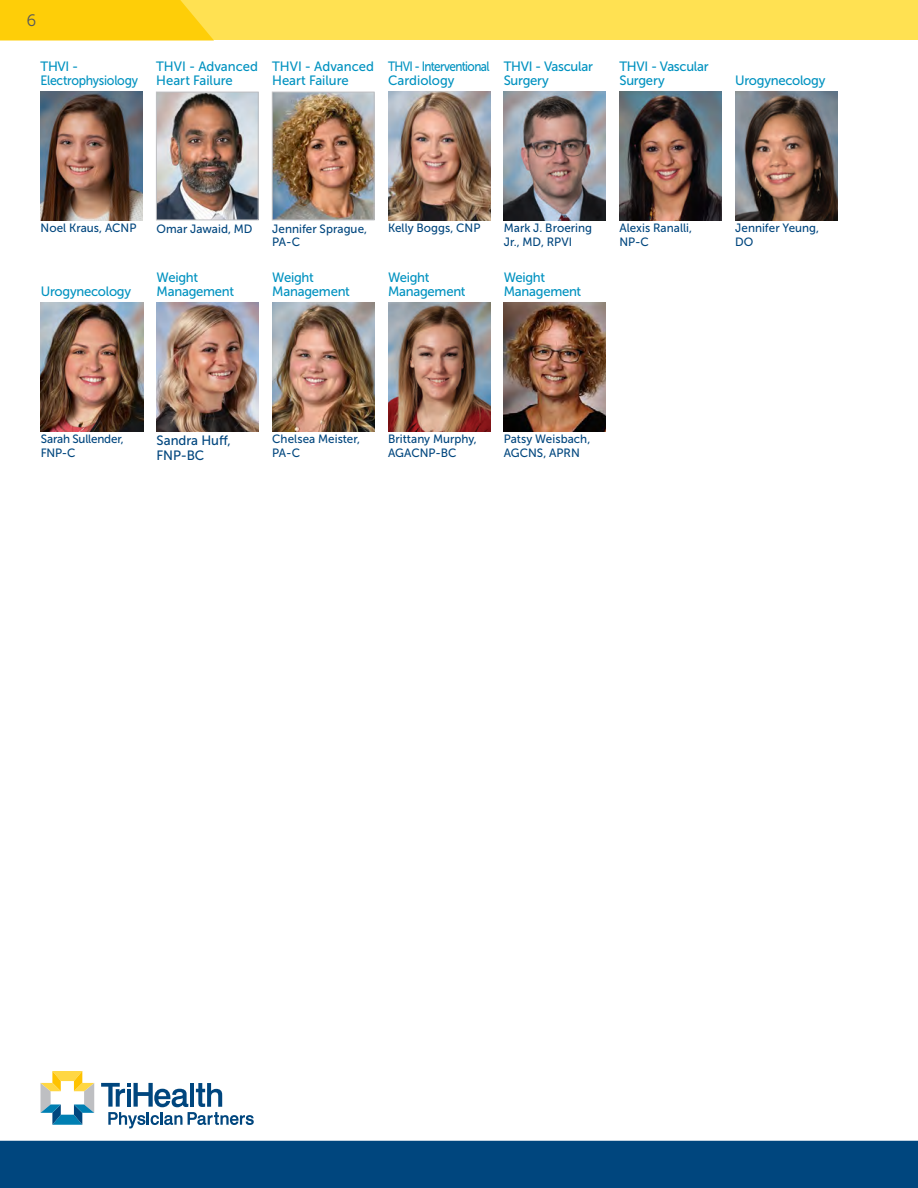
<style>
.page{position:relative;width:918px;height:1188px;background:#fff}
.page>*{position:absolute;margin:0;border:0;box-sizing:border-box;transform-origin:0 0}
.SPEC_PRIM_CARE_HEAD{font:16.5px "Museo Sans 300";color:#57585a}
.DOC-specialties{font:13.5px/14.2px "Museo Sans 500";letter-spacing:-.02em;color:#0092c0}
.DOC-specialties-2{font:13.5px/14.2px "Museo Sans 500";color:#0092c0}
.DOC-specialties-3{font:13.5px/14.2px "Museo Sans 500";letter-spacing:-.05em;color:#0092c0;scale:.87 1}
.CUTLINE-Name{font:13.5px/15px "Museo Sans 500";color:#00467e}
.CUTLINE-Name-2{font:12px/13.5px "Museo Sans 500";color:#00467e}
</style>
<div class="page">
<svg style="left:101px;top:1083px;width:153px;height:45px"></svg>
<svg style="left:40px;top:1071px;width:54px;height:54px"></svg>
<img style="left:41px;top:303px;width:102px;height:128px">
<img style="left:388px;top:303px;width:102px;height:128px">
<img style="left:504px;top:303px;width:102px;height:128px">
<img style="left:272px;top:303px;width:103px;height:128px">
<img style="left:735px;top:92px;width:102px;height:128px">
<img style="left:274px;top:94px;width:98px;height:124px">
<div style="left:272px;top:92px;width:102px;height:128px;border:1px solid #bebfc2"></div>
<img style="left:158px;top:94px;width:98px;height:124px">
<div style="left:156px;top:92px;width:102px;height:128px;border:1px solid #bebfc2"></div>
<div style="left:0;top:1141px;width:918px;height:47px;background:#00467e"></div>
<div style="left:0;top:0;width:918px;height:40px;background:#ffe152"></div>
<svg style="left:0;top:0;width:214px;height:40px;background:#fecf0d"></svg>
<img style="left:388px;top:92px;width:102px;height:128px">
<img style="left:504px;top:92px;width:102px;height:128px">
<img style="left:619px;top:92px;width:103px;height:128px">
<img style="left:41px;top:92px;width:102px;height:128px">
<img style="left:157px;top:303px;width:102px;height:128px">
<p class="SPEC_PRIM_CARE_HEAD" style="left:27px;top:11px;width:11px">6</p>
<p class="DOC-specialties" style="left:40px;top:59px;width:99px">THVI -<br>Electrophysiology</p>
<p class="DOC-specialties-2" style="left:156px;top:59px;width:103px">THVI - Advanced<br>Heart Failure</p>
<p class="DOC-specialties-2" style="left:272px;top:59px;width:103px">THVI - Advanced<br>Heart Failure</p>
<p class="DOC-specialties-3" style="left:388px;top:59px;width:118px">THVI - Interventional<br>Cardiology</p>
<p class="DOC-specialties" style="left:504px;top:59px;width:91px">THVI - Vascular<br>Surgery</p>
<p class="DOC-specialties" style="left:619px;top:59px;width:91px">THVI - Vascular<br>Surgery</p>
<p class="DOC-specialties" style="left:735px;top:73px;width:92px">Urogynecology</p>
<p class="CUTLINE-Name-2" style="left:41px;top:222px;width:97px">Noel Kraus, ACNP</p>
<p class="DOC-specialties" style="left:41px;top:284px;width:92px">Urogynecology</p>
<p class="CUTLINE-Name-2" style="left:156px;top:222px;width:98px">Omar Jawaid, MD</p>
<p class="DOC-specialties" style="left:157px;top:270px;width:79px">Weight<br>Management</p>
<p class="CUTLINE-Name-2" style="left:272px;top:222px;width:96px">Jennifer Sprague,<br>PA-C</p>
<p class="DOC-specialties" style="left:272px;top:270px;width:79px">Weight<br>Management</p>
<p class="CUTLINE-Name-2" style="left:388px;top:222px;width:94px">Kelly Boggs, CNP</p>
<p class="DOC-specialties" style="left:388px;top:270px;width:79px">Weight<br>Management</p>
<p class="CUTLINE-Name-2" style="left:504px;top:222px;width:90px">Mark J. Broering<br>Jr., MD, RPVI</p>
<p class="DOC-specialties" style="left:504px;top:270px;width:79px">Weight<br>Management</p>
<p class="CUTLINE-Name-2" style="left:619px;top:222px;width:74px">Alexis Ranalli,<br>NP-C</p>
<p class="CUTLINE-Name-2" style="left:735px;top:222px;width:86px">Jennifer Yeung,<br>DO</p>
<p class="CUTLINE-Name-2" style="left:41px;top:433px;width:84px">Sarah Sullender,<br>FNP-C</p>
<p class="CUTLINE-Name-2" style="left:388px;top:433px;width:90px">Brittany Murphy,<br>AGACNP-BC</p>
<p class="CUTLINE-Name-2" style="left:272px;top:433px;width:89px">Chelsea Meister,<br>PA-C</p>
<p class="CUTLINE-Name" style="left:157px;top:432px;width:76px">Sandra Huff,<br>FNP-BC</p>
<p class="CUTLINE-Name-2" style="left:504px;top:433px;width:88px">Patsy Weisbach,<br>AGCNS, APRN</p>
</div>
